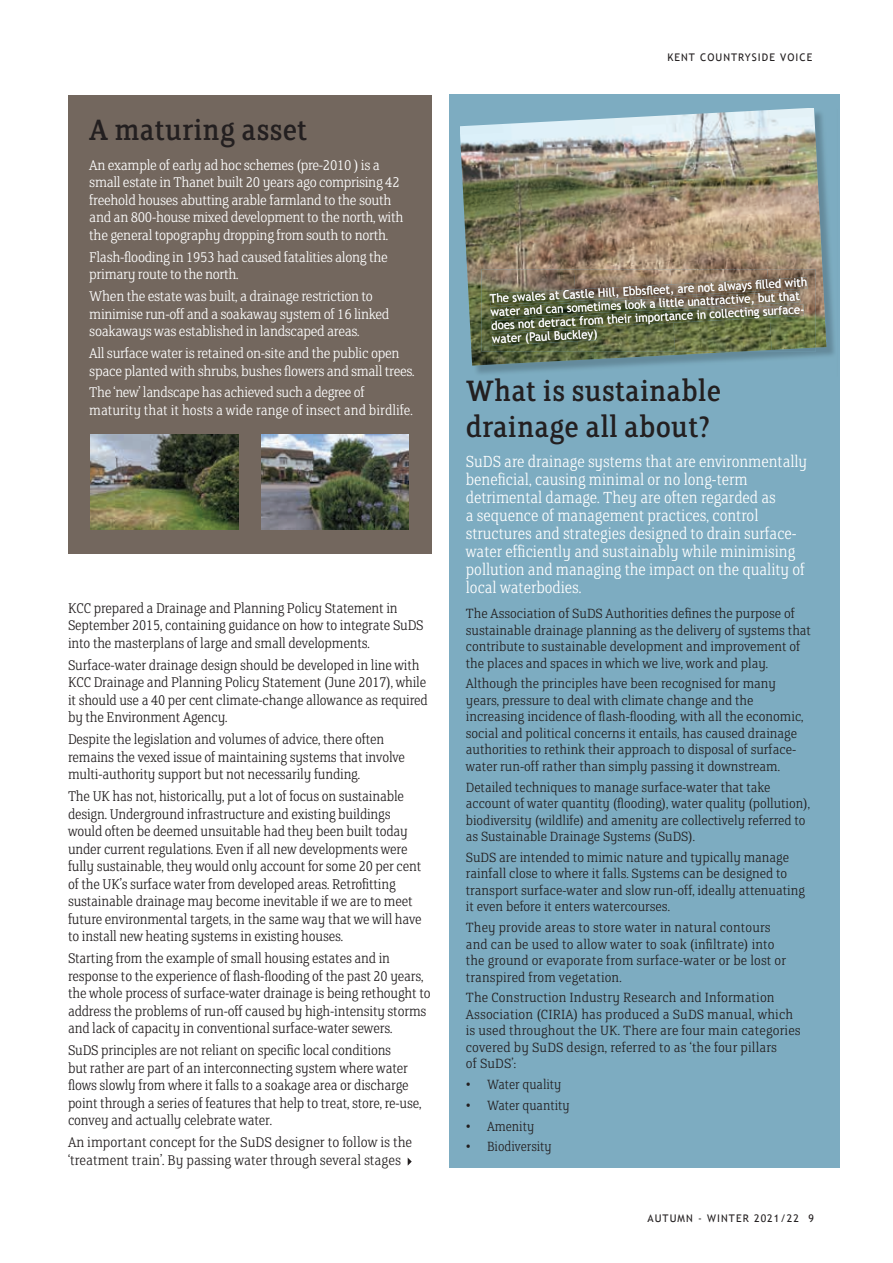
<style>
.page{position:relative;width:893px;height:1263px;background:#fff}
.page>*{position:absolute;margin:0;border:0;box-sizing:border-box;transform-origin:0 0}
.t1{font:33px/36px "FS Clerkenwell";color:#231f20}
.t2{font:300 18px/18px "FS Clerkenwell";color:#fff;scale:.96 1}
.t3{font:300 15.75px/17.5px "FS Clerkenwell";letter-spacing:-.01em;color:#231f20}
.t4{font:300 15.75px/17.5px "FS Clerkenwell";letter-spacing:-.02em;color:#fff}
.t5{font:300 15.75px/17.5px "FS Clerkenwell";color:#fff}
.t6{font:300 15px/16.5px "FS Clerkenwell";color:#231f20}
.t7{font:300 15px "FS Clerkenwell";color:#231f20;scale:.96 1}
.t8{font:12px/13.5px "Trebuchet MS";color:#fff;scale:.95 1}
.t9{font:10.5px "Trebuchet MS";letter-spacing:.1em;color:#231f20}
</style>
<div class="page">
<div style="left:68px;top:95px;width:364px;height:459px;background:#73675e"></div>
<div style="left:449px;top:94px;width:391px;height:1074px;background:#7dacc1"></div>
<img style="left:460px;top:108px;width:366px;height:258px">
<svg style="left:408px;top:1158px;width:4px;height:8px"></svg>
<img style="left:91px;top:435px;width:147px;height:94px">
<img style="left:261px;top:435px;width:148px;height:94px">
<img style="left:772px;top:350px;width:44px;height:2px">
<img style="left:482px;top:269px;width:92px;height:45px">
<img style="left:574px;top:269px;width:97px;height:8px">
<img style="left:671px;top:269px;width:96px;height:8px">
<img style="left:767px;top:269px;width:49px;height:81px">
<img style="left:482px;top:314px;width:94px;height:38px">
<img style="left:576px;top:332px;width:97px;height:20px">
<img style="left:673px;top:332px;width:99px;height:20px">
<img style="left:490px;top:277px;width:317px;height:28px">
<img style="left:490px;top:291px;width:310px;height:27px">
<img style="left:491px;top:305px;width:313px;height:27px">
<img style="left:492px;top:329px;width:105px;height:17px">
<h1 class="t1" style="left:89px;top:113px;width:220px">A maturing asset</h1>
<p class="t4" style="left:89px;top:157px;width:316px">An example of early ad hoc schemes (pre-2010 ) is a small estate in Thanet built 20 years ago comprising 42 freehold houses abutting arable farmland to the south and an 800-house mixed development to the north, with the general topography dropping from south to north.</p>
<p class="t4" style="left:89px;top:249px;width:300px">Flash-flooding in 1953 had caused fatalities along the primary route to the north.</p>
<p class="t4" style="left:89px;top:288px;width:302px">When the estate was built, a drainage restriction to minimise run-off and a soakaway system of 16 linked soakaways was established in landscaped areas.</p>
<p class="t4" style="left:89px;top:345px;width:327px">All surface water is retained on-site and the public open space planted with shrubs, bushes flowers and small trees.</p>
<p class="t5" style="left:89px;top:385px;width:325px">The ‘new’ landscape has achieved such a degree of maturity that it hosts a wide range of insect and birdlife.</p>
<p class="t3" style="left:68px;top:600px;width:357px">KCC prepared a Drainage and Planning Policy Statement in<br>September 2015, containing guidance on how to integrate SuDS into the masterplans of large and small developments.</p>
<p class="t3" style="left:68px;top:657px;width:361px">Surface-water drainage design should be developed in line with KCC Drainage and Planning Policy Statement (June 2017), while it should use a 40 per cent climate-change allowance as required by the Environment Agency.</p>
<p class="t3" style="left:68px;top:731px;width:339px">Despite the legislation and volumes of advice, there often remains the vexed issue of maintaining systems that involve multi-authority support but not necessarily funding.</p>
<p class="t3" style="left:68px;top:788px;width:355px">The UK has not, historically, put a lot of focus on sustainable design. Underground infrastructure and existing buildings would often be deemed unsuitable had they been built today under current regulations. Even if all new developments were fully sustainable, they would only account for some 20 per cent of the UK’s surface water from developed areas. Retrofitting sustainable drainage may become inevitable if we are to meet future environmental targets, in the same way that we will have to install new heating systems in existing houses.</p>
<p class="t3" style="left:68px;top:950px;width:364px">Starting from the example of small housing estates and in response to the experience of flash-flooding of the past 20 years, the whole process of surface-water drainage is being rethought to address the problems of run-off caused by high-intensity storms and lack of capacity in conventional surface-water sewers.</p>
<p class="t3" style="left:68px;top:1042px;width:355px">SuDS principles are not reliant on specific local conditions<br>but rather are part of an interconnecting system where water flows slowly from where it falls to a soakage area or discharge point through a series of features that help to treat, store, re-use, convey and actually celebrate water.</p>
<p class="t3" style="left:68px;top:1134px;width:346px">An important concept for the SuDS designer to follow is the ‘treatment train’. By passing water through several stages</p>
<p class="t9" style="left:667px;top:52px;width:147px">KENT COUNTRYSIDE VOICE</p>
<p class="t8" style="left:490px;top:292px;width:336px;rotate:-3deg">The swales at Castle Hill, Ebbsfl eet, are not always fi lled with water and can sometimes look a little unattractive, but that does not detract from their importance in collecting surface&shy;water (Paul Buckley)</p>
<h1 class="t1" style="left:466px;top:374px;width:257px">What is sustainable drainage all about?</h1>
<p class="t2" style="left:466px;top:454px;width:357px">SuDS are drainage systems that are environmentally beneficial, causing minimal or no long-term detrimental damage. They are often regarded as<br>a sequence of management practices, control structures and strategies designed to drain surface&shy;water efficiently and sustainably while minimising pollution and managing the impact on the quality of local waterbodies.</p>
<p class="t6" style="left:466px;top:606px;width:347px">The Association of SuDS Authorities defines the purpose of sustainable drainage planning as the delivery of systems that contribute to sustainable development and improvement of the places and spaces in which we live, work and play.</p>
<p class="t6" style="left:466px;top:676px;width:339px">Although the principles have been recognised for many years, pressure to deal with climate change and the increasing incidence of flash-flooding, with all the economic, social and political concerns it entails, has caused drainage authorities to rethink their approach to disposal of surface&shy;water run-off rather than simply passing it downstream.</p>
<p class="t6" style="left:466px;top:780px;width:346px">Detailed techniques to manage surface-water that take account of water quantity (flooding), water quality (pollution), biodiversity (wildlife) and amenity are collectively referred to as Sustainable Drainage Systems (SuDS).</p>
<p class="t6" style="left:466px;top:850px;width:341px">SuDS are intended to mimic nature and typically manage rainfall close to where it falls. Systems can be designed to transport surface-water and slow run-off, ideally attenuating it even before it enters watercourses.</p>
<p class="t6" style="left:466px;top:920px;width:322px">They provide areas to store water in natural contours and can be used to allow water to soak (infiltrate) into the ground or evaporate from surface-water or be lost or transpired from vegetation.</p>
<p class="t6" style="left:466px;top:990px;width:336px">The Construction Industry Research and Information Association (CIRIA) has produced a SuDS manual, which is used throughout the UK. There are four main categories covered by SuDS design, referred to as ‘the four pillars<br>of SuDS’:</p>
<p class="t7" style="left:466px;top:1077px;width:101px">• Water quality</p>
<p class="t7" style="left:466px;top:1098px;width:110px">• Water quantity</p>
<p class="t7" style="left:466px;top:1119px;width:73px">• Amenity</p>
<p class="t7" style="left:466px;top:1140px;width:91px">• Biodiversity</p>
<p class="t9" style="left:647px;top:1212px;width:168px">AUTUMN - WINTER 2021/22 9</p>
</div>
